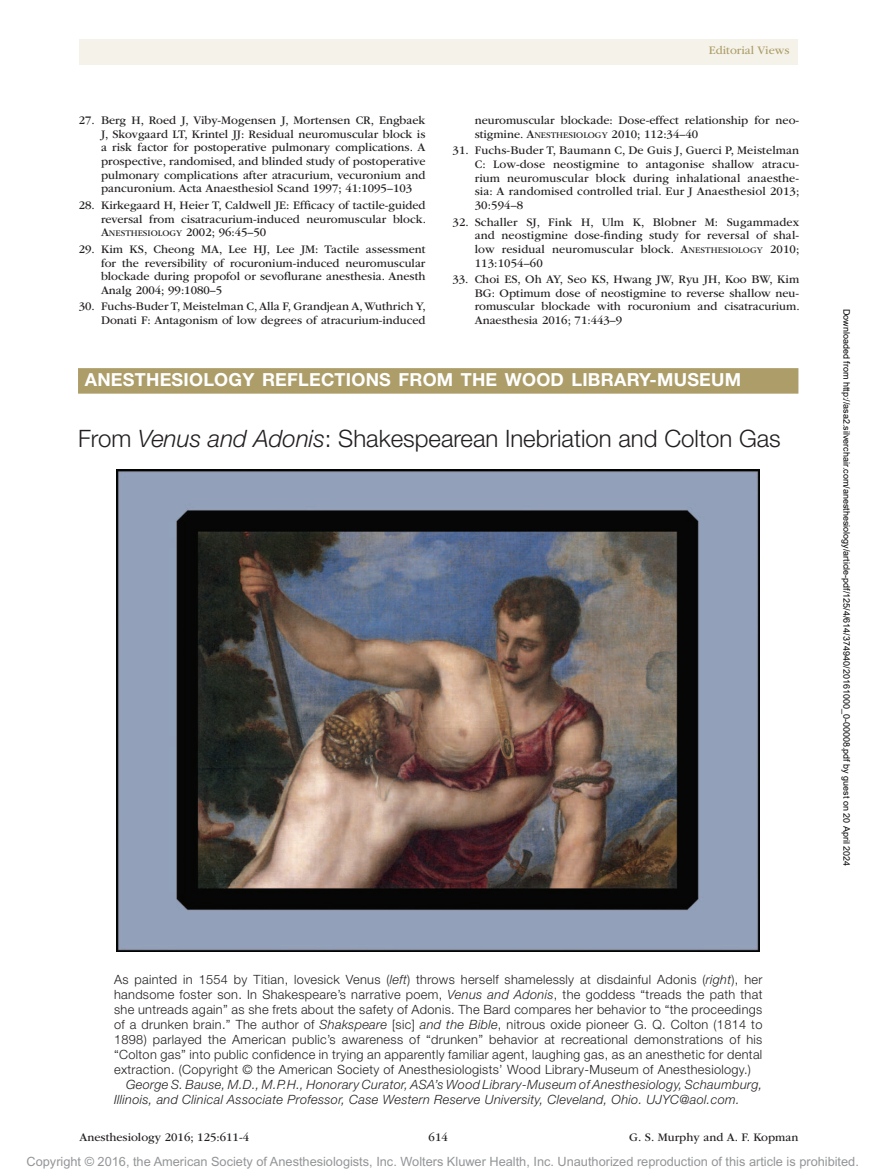
<style>
.page{position:relative;width:878px;height:1175px;background:#fff}
.page>*{position:absolute;margin:0;border:0;box-sizing:border-box;transform-origin:0 0}
.t1{font:300 24px "Helvetica Neue";color:#231f20}
.t2{font:700 18px "Helvetica Neue LT Std";letter-spacing:.015em;color:#fff}
.t3{font:300 12.75px/15px "Helvetica Neue";letter-spacing:.025em;color:#231f20;text-align:justify}
.t4{font:italic 300 12.75px/15px "Helvetica Neue";letter-spacing:.025em;color:#231f20}
.t5{font:12.75px "Arial MT Std";color:#939598}
.t6{font:12px/13.6px "ITC Garamond Std";color:#231f20;text-align:justify}
.t7{font:12px "ITC Garamond Std";color:#ac9d69}
.t8{font:9px "Arial";color:#000}
.t9{font:9px "ITC Garamond Std";letter-spacing:.01em;color:#231f20}
.s1{font-size:12px}
.s2{font-size:9px}
.s3{font-style:italic}
</style>
<div class="page">
<div style="left:79px;top:39px;width:718px;height:25px;background:#f5f2ea"></div>
<img style="left:117px;top:469px;width:642px;height:482px">
<div style="left:78px;top:368px;width:720px;height:25px;background:#ac9d69"></div>
<p class="t6" style="left:101px;top:113px;width:326px;text-indent:-22px">27. Berg H, Roed J, Viby-Mogensen J, Mortensen CR, Engbaek J, Skovgaard LT, Krintel JJ: Residual neuromuscular block is a risk factor for postoperative pulmonary complications. A prospective, randomised, and blinded study of postoperative pulmonary complications after atracurium, vecuronium and pancuronium. Acta Anaesthesiol Scand 1997; 41:1095–103</p>
<p class="t6" style="left:79px;top:198px;width:348px;text-align:right">28. Kirkegaard H, Heier T, Caldwell JE: Efficacy of tactile-guided reversal from cisatracurium-induced neuromuscular block.</p>
<p class="t9" style="left:101px;top:228px;width:21px"><span class="s1">A</span>nesthes</p>
<p class="t6" style="left:147px;top:226px;width:120px"><span class="s2">iology</span> 2002; 96:45–50</p>
<p class="t6" style="left:101px;top:242px;width:326px;text-indent:-22px">29. Kim KS, Cheong MA, Lee HJ, Lee JM: Tactile assessment for the reversibility of rocuronium-induced neuromuscular blockade during propofol or sevoflurane anesthesia. Anesth Analg 2004; 99:1080–5</p>
<p class="t6" style="left:79px;top:300px;width:348px;text-align:right">30. Fuchs-Buder T, Meistelman C, Alla F, Grandjean A, Wuthrich Y,<br>Donati F: Antagonism of low degrees of atracurium-induced</p>
<p class="t7" style="left:709px;top:44px;width:82px">Editorial Views</p>
<p class="t6" style="left:474px;top:113px;width:326px">neuromuscular blockade: Dose-effect relationship for neo&shy;stigmine. A<span class="s2">nesthes</span></p>
<p class="t6" style="left:573px;top:127px;width:127px"><span class="s2">iology</span> 2010; 112:34–40</p>
<p class="t6" style="left:474px;top:144px;width:326px;text-indent:-22px">31. Fuchs-Buder T, Baumann C, De Guis J, Guerci P, Meistelman C: Low-dose neostigmine to antagonise shallow atracu&shy;rium neuromuscular block during inhalational anaesthe&shy;sia: A randomised controlled trial. Eur J Anaesthesiol 2013; 30:594–8</p>
<p class="t6" style="left:474px;top:215px;width:326px;text-indent:-22px">32. Schaller SJ, Fink H, Ulm K, Blobner M: Sugammadex and neostigmine dose-finding study for reversal of shal&shy;low residual neuromuscular block. A<span class="s2">nesthes</span></p>
<p class="t9" style="left:727px;top:245px;width:73px">iology <span class="s1">2010;</span></p>
<p class="t6" style="left:474px;top:256px;width:70px">113:1054–60</p>
<p class="t6" style="left:474px;top:273px;width:326px;text-indent:-22px">33. Choi ES, Oh AY, Seo KS, Hwang JW, Ryu JH, Koo BW, Kim BG: Optimum dose of neostigmine to reverse shallow neu&shy;romuscular blockade with rocuronium and cisatracurium.<br>Anaesthesia 2016; 71:443–9</p>
<h2 class="t2" style="left:85px;top:368px;width:657px">ANESTHESIOLOGY REFLECTIONS FROM THE WOOD LIBRARY-MUSEUM</h2>
<h1 class="t1" style="left:78px;top:424px;width:704px">From <span class="s3">Venus and Adonis</span>: Shakespearean Inebriation and Colton Gas</h1>
<p class="t8" style="left:850px;top:309px;width:559px;rotate:90deg">Downloaded from http://asa2.silverchair.com/anesthesiology/article-pdf/125/4/614/374940/20161000_0-00008.pdf by guest on 20 April 2024</p>
<p class="t3" style="left:114px;top:972px;width:650px">As painted in 1554 by Titian, lovesick Venus (<span class="s3">left</span>) throws herself shamelessly at disdainful Adonis (<span class="s3">right</span>), her handsome foster son. In Shakespeare’s narrative poem, <span class="s3">Venus and Adonis</span>, the goddess “treads the path that she untreads again” as she frets about the safety of Adonis. The Bard compares her behavior to “the proceedings of a drunken brain.” The author of <span class="s3">Shakspeare</span> [sic] <span class="s3">and the Bible</span>, nitrous oxide pioneer G. Q. Colton (1814 to 1898) parlayed the American public’s awareness of “drunken” behavior at recreational demonstrations of his “Colton gas” into public confidence in trying an apparently familiar agent, laughing gas, as an anesthetic for dental extraction. (Copyright © the American Society of Anesthesiologists’ Wood Library-Museum of Anesthesiology.)</p>
<p class="t4" style="left:114px;top:1077px;width:650px;text-indent:12px">George S. Bause, M.D., M.P.H., Honorary Curator, ASA’s Wood Library-Museum of Anesthesiology, Schaumburg,<br>Illinois, and Clinical Associate Professor, Case Western Reserve University, Cleveland, Ohio. UJYC@aol.com.</p>
<p class="t6" style="left:80px;top:1130px;width:171px">Anesthesiology 2016; 125:611-4</p>
<p class="t6" style="left:428px;top:1130px;width:21px">614</p>
<p class="t6" style="left:629px;top:1130px;width:171px">G. S. Murphy and A. F. Kopman</p>
<p class="t5" style="left:27px;top:1154px;width:833px">Copyright © 2016, the American Society of Anesthesiologists, Inc. Wolters Kluwer Health, Inc. Unauthorized reproduction of this article is prohibited.</p>
</div>
